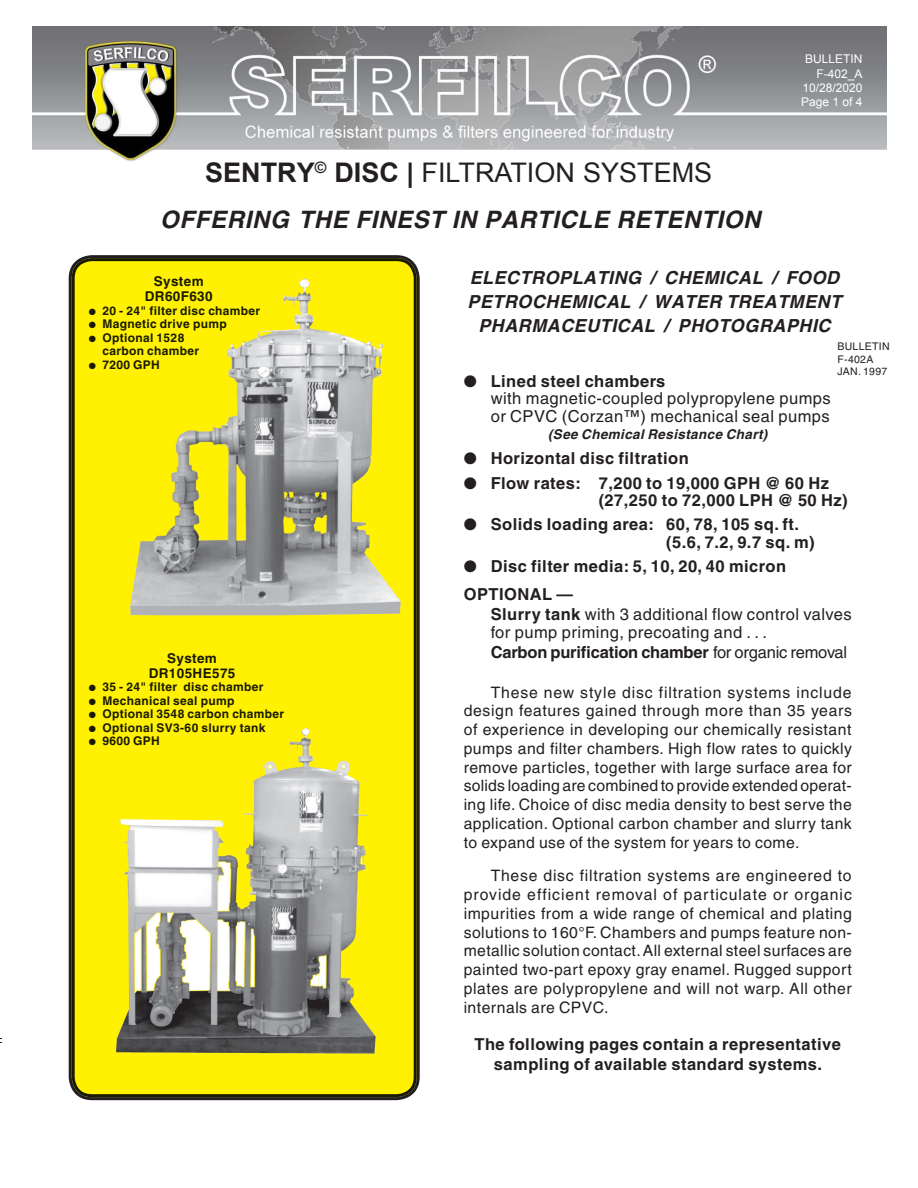
<style>
.page{position:relative;width:918px;height:1188px;background:#fff}
.page>*{position:absolute;margin:0;border:0;box-sizing:border-box;transform-origin:0 0}
.t1{font:27px "Arial";color:#231f20}
.t2{font:italic 700 24px "Helvetica";letter-spacing:.03em;color:#231f20}
.t3{font:italic 700 18px/24px "Helvetica";letter-spacing:.03em;color:#231f20;text-align:center}
.t4{font:700 16.5px/17.2px "Helvetica";letter-spacing:.03em;color:#231f20}
.t5{font:16.5px/17.2px "Helvetica";letter-spacing:.03em;color:#231f20}
.t6{font:700 16.5px "Helvetica";letter-spacing:-.01em;color:#231f20}
.t7{font:15.75px/18.8px "Helvetica";letter-spacing:.03em;color:#231f20;text-align:justify}
.t8{font:700 13.5px/15px "Helvetica";letter-spacing:.03em;color:#191a00;text-align:center}
.t9{font:italic 700 13.5px "Helvetica";letter-spacing:.03em;color:#231f20}
.t10{font:700 12px/13.5px "Helvetica";letter-spacing:.03em;color:#191a00}
.t11{font:12px/14.4px "Arial";color:#fff;text-align:right}
.t12{font:10.5px/12.6px "Helvetica";letter-spacing:.03em;color:#231f20}
.s1{font-weight:700}
.s2{font-weight:400}
</style>
<div class="page">
<svg style="left:69px;top:255px;width:351px;height:845px;background:#3b3836"></svg>
<svg style="left:72px;top:258px;width:345px;height:839px;background:#eee101"></svg>
<img style="left:130px;top:278px;width:271px;height:338px">
<div style="left:154px;top:276px;width:49px;height:13px;background:#fff101"></div>
<div style="left:146px;top:292px;width:66px;height:9px;background:#fff101"></div>
<div style="left:89px;top:308px;width:7px;height:7px;background:#fff101"></div>
<div style="left:96px;top:306px;width:164px;height:9px;background:#fff101"></div>
<div style="left:89px;top:322px;width:7px;height:6px;background:#fff101"></div>
<div style="left:96px;top:319px;width:130px;height:12px;background:#fff101"></div>
<div style="left:89px;top:335px;width:7px;height:7px;background:#fff101"></div>
<div style="left:96px;top:333px;width:89px;height:11px;background:#fff101"></div>
<div style="left:89px;top:347px;width:110px;height:8px;background:#fff101"></div>
<div style="left:89px;top:362px;width:7px;height:7px;background:#fff101"></div>
<div style="left:96px;top:360px;width:63px;height:9px;background:#fff101"></div>
<img style="left:116px;top:728px;width:260px;height:326px">
<div style="left:168px;top:653px;width:48px;height:13px;background:#fff101"></div>
<div style="left:150px;top:668px;width:85px;height:10px;background:#fff101"></div>
<div style="left:89px;top:685px;width:7px;height:7px;background:#fff101"></div>
<div style="left:96px;top:683px;width:167px;height:9px;background:#fff101"></div>
<div style="left:89px;top:699px;width:7px;height:6px;background:#fff101"></div>
<div style="left:96px;top:696px;width:138px;height:11px;background:#fff101"></div>
<div style="left:89px;top:712px;width:7px;height:7px;background:#fff101"></div>
<div style="left:96px;top:710px;width:188px;height:11px;background:#fff101"></div>
<div style="left:89px;top:726px;width:7px;height:6px;background:#fff101"></div>
<div style="left:96px;top:723px;width:170px;height:12px;background:#fff101"></div>
<div style="left:89px;top:739px;width:7px;height:7px;background:#fff101"></div>
<div style="left:96px;top:737px;width:63px;height:9px;background:#fff101"></div>
<img style="left:32px;top:27px;width:855px;height:135px">
<h1 class="t1" style="left:205px;top:155px;width:508px"><span class="s1">SENTRY</span><sup>©</sup> <span class="s1">DISC |</span> FILTRATION SYSTEMS</h1>
<h2 class="t2" style="left:160px;top:205px;width:602px">OFFERING THE FINEST IN PARTICLE RETENTION</h2>
<p class="t11" style="left:801px;top:52px;width:63px">BULLETIN<br>F-402_A<br>10/28/2020<br>Page 1 of 4</p>
<p class="t8" style="left:145px;top:274px;width:69px">System<br>DR60F630</p>
<p class="t10" style="left:89px;top:304px;width:173px">● 20 - 24" filter disc chamber</p>
<p class="t10" style="left:89px;top:317px;width:139px">● Magnetic drive pump</p>
<p class="t10" style="left:102px;top:331px;width:98px;text-indent:-14px">● Optional 1528 carbon chamber</p>
<p class="t10" style="left:89px;top:358px;width:73px">● 7200 GPH</p>
<p class="t8" style="left:149px;top:651px;width:88px">System<br>DR105HE575</p>
<p class="t10" style="left:89px;top:680px;width:176px">● 35 - 24" filter disc chamber</p>
<p class="t10" style="left:89px;top:694px;width:147px">● Mechanical seal pump</p>
<p class="t10" style="left:89px;top:707px;width:197px">● Optional 3548 carbon chamber</p>
<p class="t10" style="left:89px;top:721px;width:178px">● Optional SV3-60 slurry tank</p>
<p class="t10" style="left:89px;top:734px;width:73px">● 9600 GPH</p>
<p class="t3" style="left:468px;top:265px;width:375px">ELECTROPLATING / CHEMICAL / FOOD<br>PETROCHEMICAL / WATER TREATMENT<br>PHARMACEUTICAL / PHOTOGRAPHIC</p>
<p class="t12" style="left:838px;top:340px;width:54px">BULLETIN<br>F-402A<br>JAN. 1997</p>
<p class="t5" style="left:491px;top:373px;width:342px;text-indent:-27px">● <span class="s1">Lined steel chambers<br></span>with magnetic-coupled polypropylene pumps or CPVC (Corzan™) mechanical seal pumps</p>
<p class="t9" style="left:548px;top:426px;width:221px">(See Chemical Resistance Chart)</p>
<p class="t4" style="left:464px;top:449px;width:227px">● Horizontal disc filtration</p>
<p class="t4" style="left:599px;top:474px;width:251px;text-indent:-135px">● Flow rates: 7,200 to 19,000 GPH @ 60 Hz (27,250 to 72,000 LPH @ 50 Hz)</p>
<p class="t4" style="left:666px;top:516px;width:150px;text-indent:-202px">● Solids loading area: 60, 78, 105 sq. ft. (5.6, 7.2, 9.7 sq. m)</p>
<p class="t4" style="left:464px;top:553px;width:324px;line-height:27.8px">● Disc filter media: 5, 10, 20, 40 micron<br>OPTIONAL —</p>
<p class="t5" style="left:491px;top:606px;width:363px"><span class="s1">Slurry tank</span> with 3 additional flow control valves for pump priming, precoating and . . .</p>
<p class="t6" style="left:491px;top:642px;width:358px">Carbon purification chamber <span class="s2">for organic removal</span></p>
<p class="t7" style="left:464px;top:683px;width:390px;text-indent:27px">These new style disc filtration systems include design features gained through more than 35 years of experience in developing our chemically resistant pumps and filter chambers. High flow rates to quickly remove particles, together with large surface area for solids loading are combined to provide extended operat&shy;ing life. Choice of disc media density to best serve the application. Optional carbon chamber and slurry tank to expand use of the system for years to come.</p>
<p class="t7" style="left:464px;top:867px;width:390px;text-indent:27px">These disc filtration systems are engineered to provide efficient removal of particulate or organic impurities from a wide range of chemical and plating solutions to 160°F. Chambers and pumps feature non&shy;metallic solution contact. All external steel surfaces are painted two-part epoxy gray enamel. Rugged support plates are polypropylene and will not warp. All other internals are CPVC.</p>
<p class="t4" style="left:474px;top:1034px;width:368px;line-height:19.5px;text-align:center">The following pages contain a representative sampling of available standard systems.</p>
</div>
